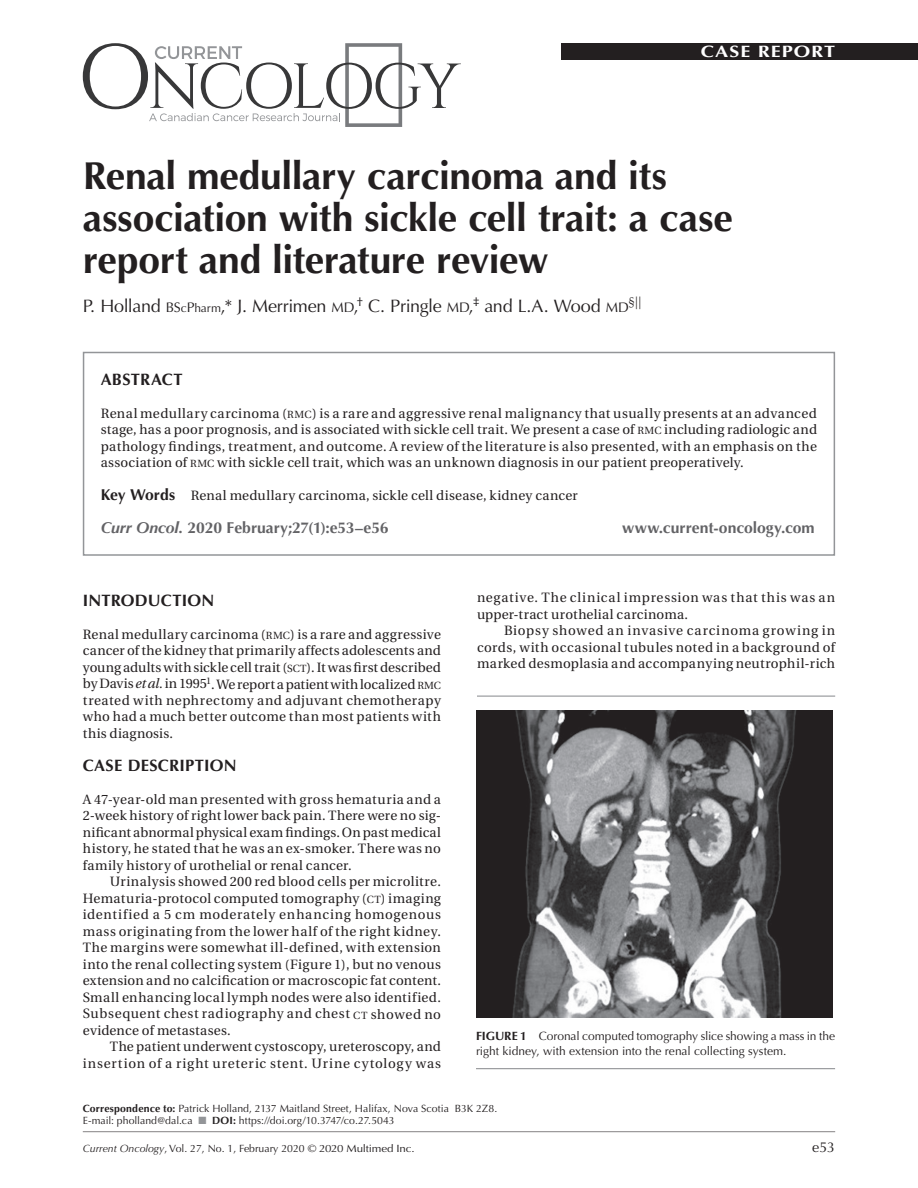
<style>
.page{position:relative;width:918px;height:1188px;background:#fff}
.page>*{position:absolute;margin:0;border:0;box-sizing:border-box;transform-origin:0 0}
.t1{font:700 39px/42px "Optima";letter-spacing:-.01em;color:#231f20}
.t2{font:18px "Optima";letter-spacing:-.02em;color:#231f20}
.t3{font:700 16.5px "Optima";letter-spacing:.015em;color:#231f20}
.t4{font:700 16.5px "Optima";letter-spacing:.05em;color:#fff;scale:1.2 1}
.t5{font:700 15.75px "Optima";color:#636366}
.t6{font:14.25px "Optima";color:#231f20}
.t7{font:13.5px/16.5px "Utopia";letter-spacing:.025em;color:#231f20;text-align:justify}
.t8{font:13.5px/16.5px "Utopia";letter-spacing:.045em;color:#231f20;text-align:right}
.t9{font:12px/15px "Optima";color:#231f20}
.t10{font:10.5px/12px "Optima";color:#231f20}
.s1{font-size:13.8px}
.s2{font-size:12px}
.s3{font-size:10.35px}
.s4{font-family:"Optima";font-weight:700;font-size:15.75px}
.s5{font-style:italic}
.s6{font-weight:700}
.s7{color:#939598}
</style>
<div class="page">
<hr style="left:83px;top:1131px;width:752px;height:1px;background:#231f20">
<div style="left:562px;top:43px;width:356px;height:17px;background:#231f20"></div>
<svg style="left:83px;top:43px;width:378px;height:84px"></svg>
<div style="left:83px;top:352px;width:752px;height:204px;border:2px solid #939598"></div>
<hr style="left:476px;top:1068px;width:359px;height:1px;background:#939598">
<img style="left:477px;top:710px;width:356px;height:308px">
<hr style="left:477px;top:696px;width:358px;height:1px;background:#939598">
<p class="t4" style="left:701px;top:42px;width:113px">CASE REPORT</p>
<h1 class="t1" style="left:83px;top:155px;width:652px">Renal medullary carcinoma and its association with sickle cell trait: a case report and literature review</h1>
<h2 class="t2" style="left:83px;top:295px;width:561px">P. Holland <span class="s1">BS</span><span class="s2">c</span><span class="s1">P</span><span class="s2">harm</span>,* J. Merrimen <span class="s1">MD</span>,<sup>†</sup> C. Pringle <span class="s1">MD</span>,<sup>‡</sup> and L.A. Wood <span class="s1">MD</span><sup>§||</sup></h2>
<p class="t3" style="left:101px;top:370px;width:83px">ABSTRACT</p>
<p class="t7" style="left:101px;top:405px;width:718px">Renal medullary carcinoma (<span class="s3">RMC</span>) is a rare and aggressive renal malignancy that usually presents at an advanced stage, has a poor prognosis, and is associated with sickle cell trait. We present a case of <span class="s3">RMC</span> including radiologic and pathology findings, treatment, and outcome. A review of the literature is also presented, with an emphasis on the association of <span class="s3">RMC</span> with sickle cell trait, which was an unknown diagnosis in our patient preoperatively.</p>
<p class="t7" style="left:101px;top:488px;width:479px"><span class="s4">Key Words</span> Renal medullary carcinoma, sickle cell disease, kidney cancer</p>
<p class="t5" style="left:101px;top:519px;width:289px"><span class="s5">Curr Oncol.</span> 2020 February;27(1):e53–e56</p>
<p class="t5" style="left:622px;top:519px;width:194px">www.current-oncology.com</p>
<p class="t3" style="left:83px;top:591px;width:133px">INTRODUCTION</p>
<p class="t7" style="left:83px;top:626px;width:360px">Renal medullary carcinoma (<span class="s3">RMC</span>) is a rare and aggressive cancer of the kidney that primarily affects adolescents and young adults with sickle cell trait (<span class="s3">SCT</span>). It was first described by Davis <span class="s5">et al.</span> in 1995<sup>1</sup>. We report a patient with localized <span class="s3">RMC </span>treated with nephrectomy and adjuvant chemotherapy who had a much better outcome than most patients with this diagnosis.</p>
<p class="t3" style="left:83px;top:756px;width:155px">CASE DESCRIPTION</p>
<p class="t7" style="left:83px;top:791px;width:360px">A 47-year-old man presented with gross hematuria and a 2-week history of right lower back pain. There were no sig&shy;nificant abnormal physical exam findings. On past medical history, he stated that he was an ex-smoker. There was no family history of urothelial or renal cancer.</p>
<p class="t7" style="left:83px;top:874px;width:360px;text-indent:27px">Urinalysis showed 200 red blood cells per microlitre.<br>Hematuria-protocol computed tomography (<span class="s3">CT</span>) imaging identified a 5 cm moderately enhancing homogenous mass originating from the lower half of the right kidney.<br>The margins were somewhat ill-defined, with extension into the renal collecting system (Figure 1), but no venous extension and no calcification or macroscopic fat content.<br>Small enhancing local lymph nodes were also identified.<br>Subsequent chest radiography and chest <span class="s3">CT</span> showed no evidence of metastases.</p>
<p class="t8" style="left:83px;top:1039px;width:360px">The patient underwent cystoscopy, ureteroscopy, and insertion of a right ureteric stent. Urine cytology was</p>
<p class="t8" style="left:477px;top:590px;width:360px;text-align:left">negative. The clinical impression was that this was an upper-tract urothelial carcinoma.</p>
<p class="t7" style="left:477px;top:623px;width:360px;text-indent:27px">Biopsy showed an invasive carcinoma growing in cords, with occasional tubules noted in a background of marked desmoplasia and accompanying neutrophil-rich</p>
<p class="t9" style="left:476px;top:1028px;width:361px"><span class="s6">FIGURE 1</span> Coronal computed tomography slice showing a mass in the right kidney, with extension into the renal collecting system.</p>
<p class="t10" style="left:83px;top:1102px;width:416px"><span class="s6">Correspondence to:</span> Patrick Holland, 2137 Maitland Street, Halifax, Nova Scotia B3K 2Z8.<br>E-mail: pholland@dal.ca <span class="s7">■</span> <span class="s6">DOI:</span> https://doi.org/10.3747/co.27.5043</p>
<p class="t10" style="left:83px;top:1143px;width:333px"><span class="s5">Current Oncology</span>, Vol. 27, No. 1, February 2020 © 2020 Multimed Inc.</p>
<p class="t6" style="left:812px;top:1139px;width:24px">e53</p>
</div>
